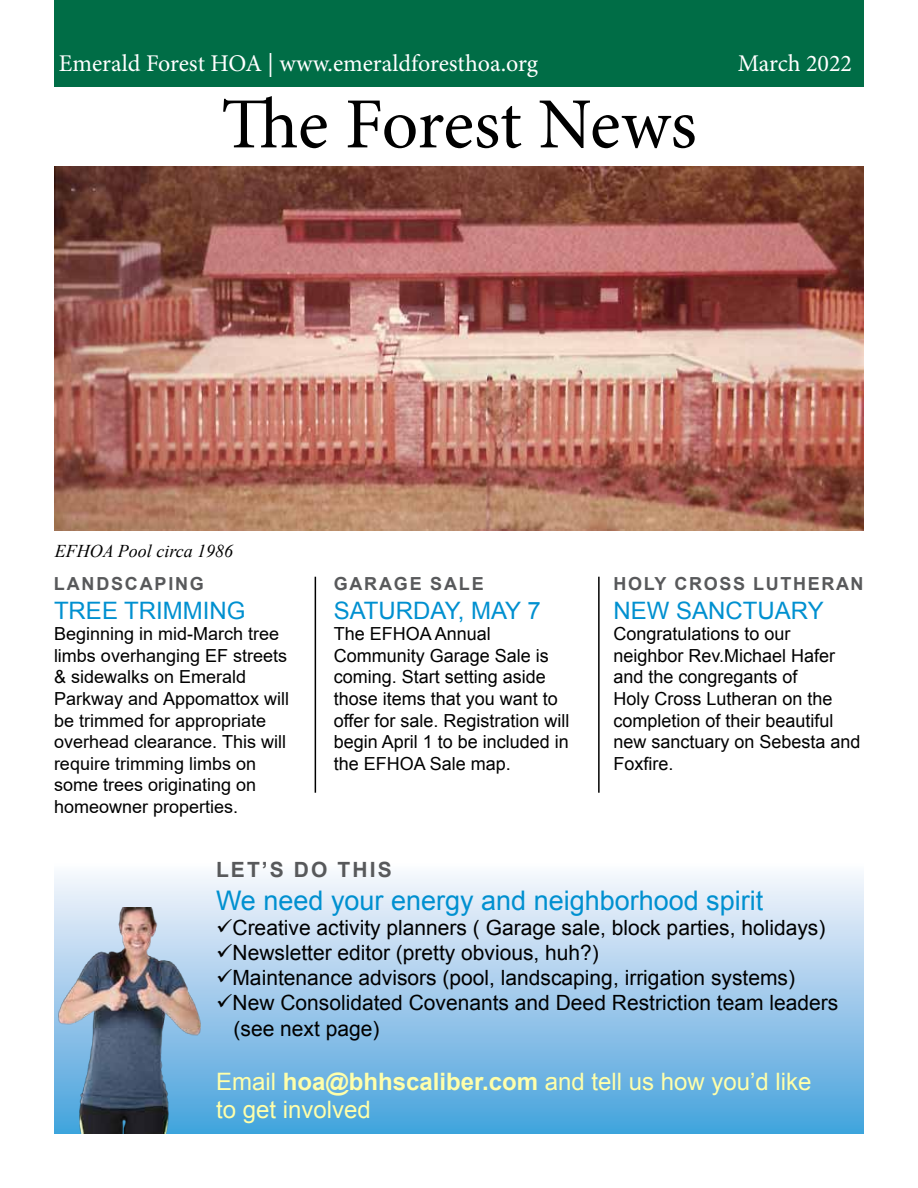
<style>
.page{position:relative;width:918px;height:1188px;background:#fff}
.page>*{position:absolute;margin:0;border:0;box-sizing:border-box;transform-origin:0 0}
.t1{font:72px "Minion Pro";letter-spacing:-.01em;color:#000}
.t2{font:27px "Arial";color:#0090d0}
.t3{font:24px/28.8px "Arial";color:#ffa}
.t4{font:24px "Minion Pro";color:#fff}
.t5{font:24px "Arial";color:#0090d0}
.t6{font:21px/25.2px "Arial";color:#000}
.t7{font:700 21px "Arial";letter-spacing:.1em;color:#58595b}
.t8{font:18px/21.6px "Arial";color:#000}
.t9{font:700 18px "Arial";letter-spacing:.1em;color:#58595b}
.t10{font:italic 18px "Times New Roman";color:#000}
.s1{font-weight:700}
</style>
<div class="page">
<div style="left:54px;top:862px;width:810px;height:272px;background:linear-gradient(to bottom,#fdf8fd,#45a1dc)"></div>
<div style="left:54px;top:0;width:810px;height:86px;background:#006d46"></div>
<img style="left:55px;top:166px;width:809px;height:365px">
<hr style="left:315px;top:577px;width:1px;height:216px;background:#000">
<hr style="left:598px;top:577px;width:2px;height:216px;background:#000">
<img style="left:59px;top:908px;width:142px;height:226px">
<h3 class="t4" style="left:59px;top:48px;width:481px">Emerald Forest HOA | www.emeraldforesthoa.org</h3>
<h1 class="t1" style="left:221px;top:76px;width:477px">The Forest News</h1>
<h3 class="t4" style="left:738px;top:48px;width:116px">March 2022</h3>
<p class="t10" style="left:55px;top:538px;width:180px">EFHOA Pool circa 1986</p>
<p class="t9" style="left:54px;top:572px;width:151px">LANDSCAPING</p>
<h3 class="t5" style="left:54px;top:594px;width:193px">TREE TRIMMING</h3>
<p class="t8" style="left:54px;top:623px;width:237px">Beginning in mid-March tree limbs overhanging EF streets &amp; sidewalks on Emerald<br>Parkway and Appomattox will be trimmed for appropriate overhead clearance. This will require trimming limbs on some trees originating on homeowner properties.</p>
<p class="t9" style="left:334px;top:572px;width:152px">GARAGE SALE</p>
<h3 class="t5" style="left:334px;top:594px;width:209px">SATURDAY, MAY 7</h3>
<p class="t8" style="left:334px;top:623px;width:237px">The EFHOA Annual<br>Community Garage Sale is coming. Start setting aside those items that you want to offer for sale. Registration will begin April 1 to be included in the EFHOA Sale map.</p>
<p class="t9" style="left:613px;top:572px;width:252px">HOLY CROSS LUTHERAN</p>
<h3 class="t5" style="left:613px;top:594px;width:212px">NEW SANCTUARY</h3>
<p class="t8" style="left:613px;top:623px;width:249px">Congratulations to our neighbor Rev.Michael Hafer and the congregants of<br>Holy Cross Lutheran on the completion of their beautiful new sanctuary on Sebesta and<br>Foxfire.</p>
<p class="t7" style="left:216px;top:856px;width:177px">LET’S DO THIS</p>
<h2 class="t2" style="left:216px;top:882px;width:549px">We need your energy and neighborhood spirit</h2>
<p class="t6" style="left:216px;top:915px;width:611px">✓Creative activity planners ( Garage sale, block parties, holidays)</p>
<p class="t6" style="left:216px;top:940px;width:384px">✓Newsletter editor (pretty obvious, huh?)</p>
<p class="t6" style="left:216px;top:965px;width:581px">✓Maintenance advisors (pool, landscaping, irrigation systems)</p>
<p class="t6" style="left:234px;top:991px;width:606px;text-indent:-18px">✓New Consolidated Covenants and Deed Restriction team leaders (see next page)</p>
<h3 class="t3" style="left:216px;top:1067px;width:597px">Email <span class="s1">hoa@bhhscaliber.com</span> and tell us how you’d like to get involved</h3>
</div>
